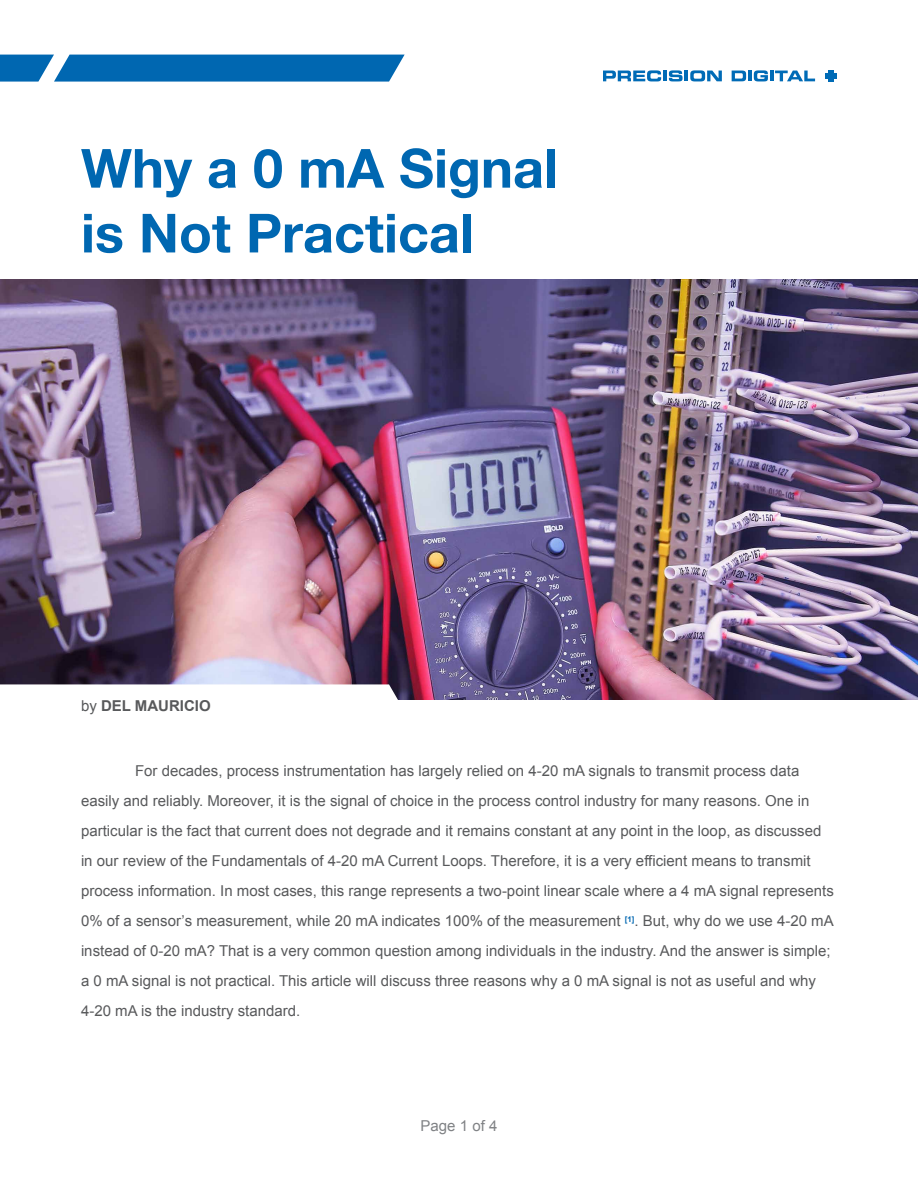
<style>
.page{position:relative;width:918px;height:1188px;background:#fff}
.page>*{position:absolute;margin:0;border:0;box-sizing:border-box;transform-origin:0 0}
.t1{font:700 54px/64.8px "Helvetica Neue";color:#0067b1}
.Body{font:15px/30px "Arial";color:#58595b}
.t2{font:700 15px "Arial";color:#58595b}
.t3{font:15px "Arial";color:#808285}
.s1{font-weight:400}
</style>
<div class="page">
<svg style="left:0;top:55px;width:405px;height:27px"></svg>
<div style="left:826px;top:73px;width:11px;height:5px;background:#006bb6"></div>
<svg style="left:603px;top:70px;width:58px;height:11px"></svg>
<hr style="left:663px;top:71px;width:4px;height:10px;background:#006bb6">
<svg style="left:669px;top:70px;width:53px;height:11px"></svg>
<svg style="left:732px;top:71px;width:14px;height:10px"></svg>
<hr style="left:748px;top:71px;width:4px;height:10px;background:#006bb6">
<svg style="left:754px;top:70px;width:61px;height:11px"></svg>
<svg style="left:829px;top:79px;width:5px;height:3px"></svg>
<img style="left:0;top:279px;width:918px;height:420px">
<svg style="left:0;top:684px;width:409px;height:16px"></svg>
<p class="t1" style="left:81px;top:137px;width:478px">Why a 0 mA Signal is Not Practical</p>
<p class="t2" style="left:81px;top:696px;width:131px"><span class="s1">by</span> DEL MAURICIO</p>
<p class="Body" style="left:81px;top:756px;width:754px;text-indent:54px">For decades, process instrumentation has largely relied on 4-20 mA signals to transmit process data easily and reliably. Moreover, it is the signal of choice in the process control industry for many reasons. One in particular is the fact that current does not degrade and it remains constant at any point in the loop, as discussed in our review of the Fundamentals of 4-20 mA Current Loops. Therefore, it is a very efficient means to transmit process information. In most cases, this range represents a two-point linear scale where a 4 mA signal represents 0% of a sensor’s measurement, while 20 mA indicates 100% of the measurement <sup>[1]</sup>. But, why do we use 4-20 mA instead of 0-20 mA? That is a very common question among individuals in the industry. And the answer is simple; a 0 mA signal is not practical. This article will discuss three reasons why a 0 mA signal is not as useful and why 4-20 mA is the industry standard.</p>
<p class="t3" style="left:421px;top:1116px;width:78px">Page 1 of 4</p>
</div>
